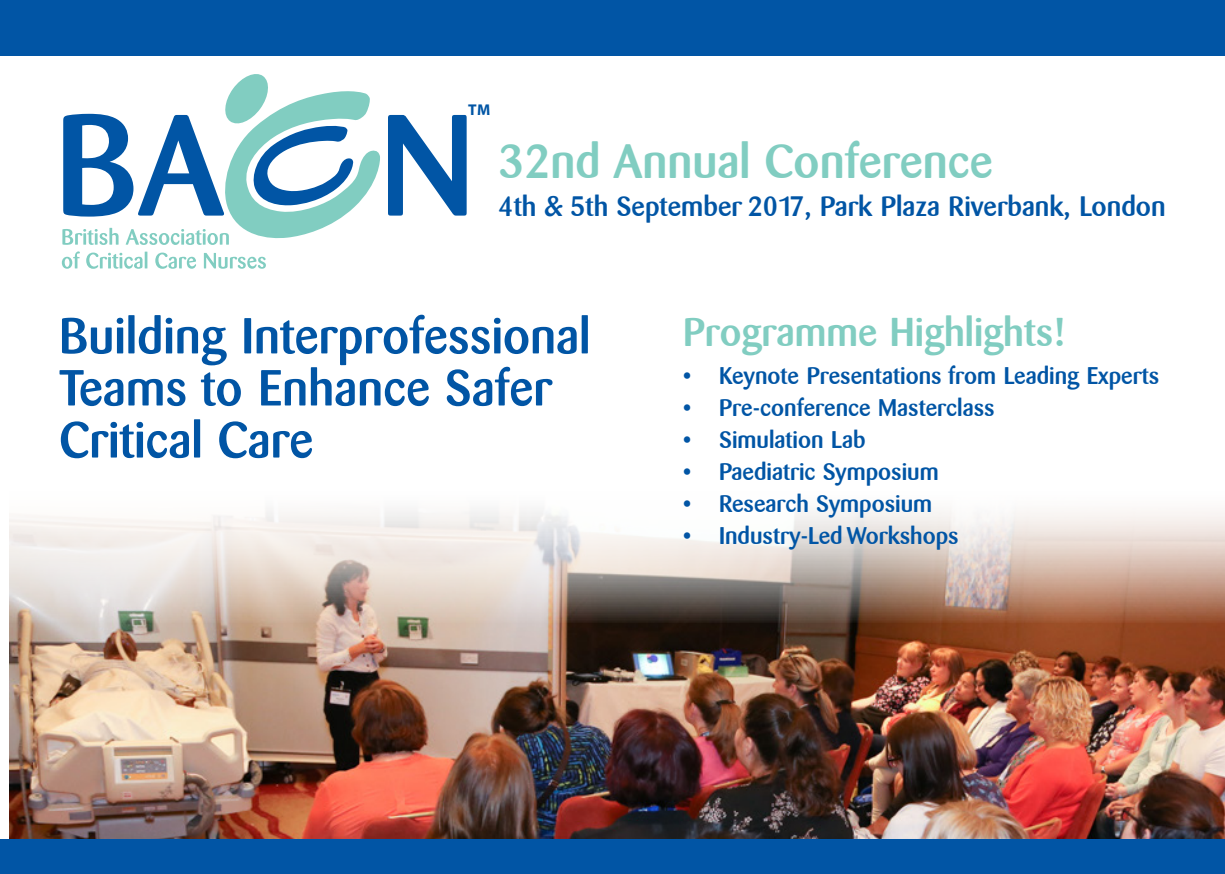
<style>
.page{position:relative;width:1225px;height:874px;background:#fff}
.page>*{position:absolute;margin:0;border:0;box-sizing:border-box;transform-origin:0 0}
.t1{font:500 50px/52px "Barmeno";color:#0155a5}
.t2{font:500 48px "Barmeno";color:#81cdc1}
.t3{font:500 40px "Barmeno";color:#81cdc1}
.t4{font:500 28px "Barmeno";color:#0155a5}
.t5{font:500 24px "Barmeno";color:#0155a5}
.t6{font:700 15.6px "Myriad Pro";color:#0155a5}
</style>
<div class="page">
<svg style="left:388px;top:115px;width:78px;height:100px"></svg>
<svg style="left:62px;top:251px;width:18px;height:17px"></svg>
<svg style="left:86px;top:251px;width:61px;height:18px"></svg>
<svg style="left:155px;top:252px;width:41px;height:17px"></svg>
<svg style="left:204px;top:253px;width:62px;height:15px"></svg>
<svg style="left:62px;top:74px;width:318px;height:171px"></svg>
<div style="left:0;top:0;width:1225px;height:56px;background:#0155a5"></div>
<img style="left:9px;top:622px;width:1216px;height:216px">
<svg style="left:9px;top:510px;width:1216px;height:112px"></svg>
<div style="left:0;top:838px;width:1225px;height:35px;background:#0155a5"></div>
<p class="t6" style="left:468px;top:99px;width:24px">TM</p>
<p class="t2" style="left:498px;top:133px;width:496px">32nd Annual Conference</p>
<p class="t4" style="left:498px;top:189px;width:669px">4th &amp; 5th September 2017, Park Plaza Riverbank, London</p>
<p class="t1" style="left:59px;top:310px;width:533px">Building Interprofessional<br>Teams to Enhance Safer<br>Critical Care</p>
<p class="t3" style="left:683px;top:308px;width:383px">Programme Highlights!</p>
<p class="t5" style="left:683px;top:361px;width:478px">• Keynote Presentations from Leading Experts</p>
<p class="t5" style="left:683px;top:393px;width:313px">• Pre-conference Masterclass</p>
<p class="t5" style="left:683px;top:425px;width:184px">• Simulation Lab</p>
<p class="t5" style="left:683px;top:457px;width:257px">• Paediatric Symposium</p>
<p class="t5" style="left:683px;top:489px;width:251px">• Research Symposium</p>
<p class="t5" style="left:683px;top:521px;width:277px">• Industry-Led Workshops</p>
</div>
